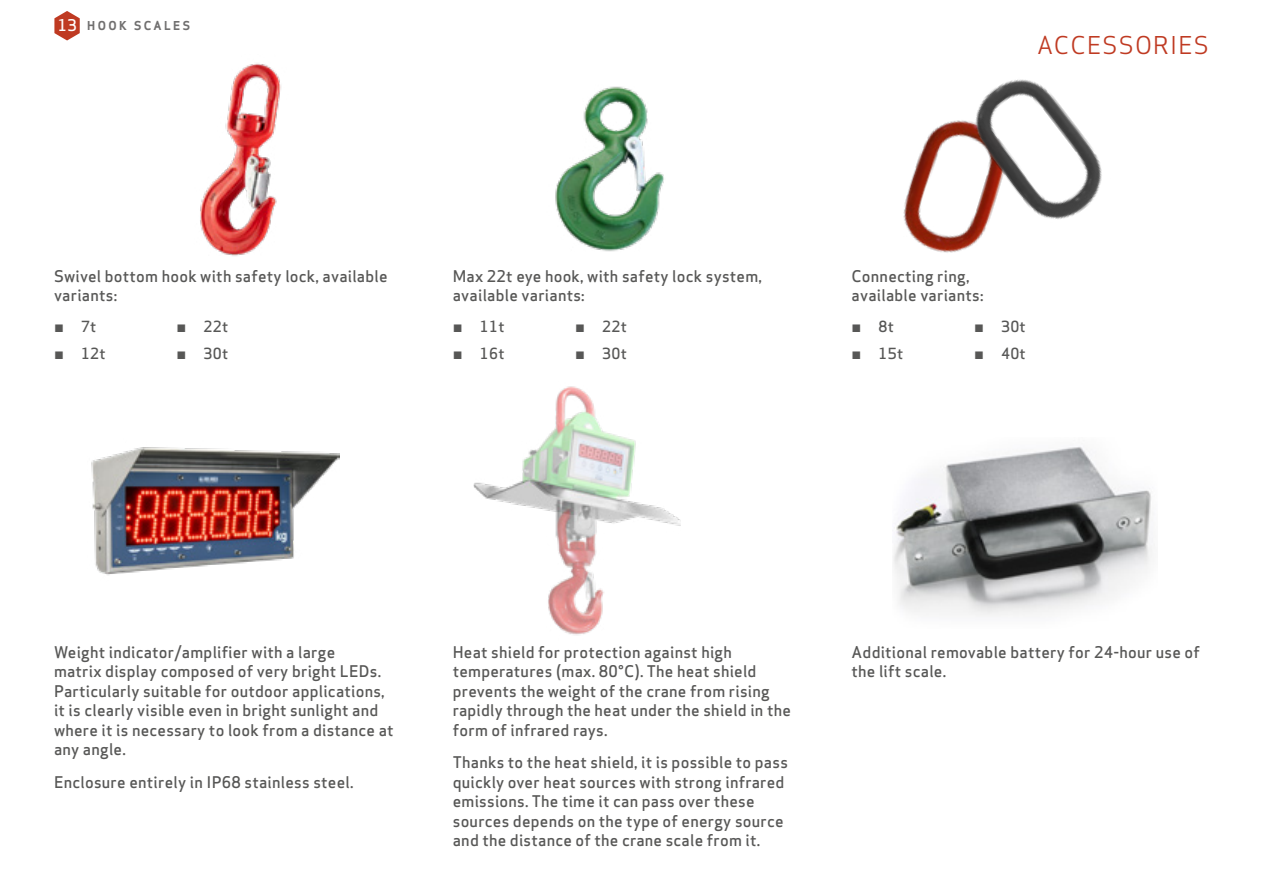
<style>
.page{position:relative;width:1263px;height:893px;background:#fff}
.page>*{position:absolute;margin:0;border:0;box-sizing:border-box;transform-origin:0 0}
._2_nagluwek-strona{font:24px "Apex Sans";letter-spacing:.05em;color:#bf3a22}
.t1{font:500 15.75px/19.5px "Apex Sans";letter-spacing:.015em;color:#575756}
.t2{font:500 15.75px "Apex Sans";color:#fff}
.t3{font:500 15px "Apex Sans";letter-spacing:.02em;color:#575756}
.nagluwek_kopia{font:700 12px "Apex Sans";letter-spacing:.2em;color:#706f6f}
.s1{font-weight:400}
</style>
<div class="page">
<img style="left:555px;top:86px;width:109px;height:166px">
<img style="left:200px;top:63px;width:81px;height:193px">
<img style="left:903px;top:143px;width:22px;height:103px">
<img style="left:925px;top:79px;width:177px;height:174px">
<img style="left:91px;top:447px;width:248px;height:128px">
<img style="left:473px;top:386px;width:208px;height:249px">
<img style="left:893px;top:446px;width:260px;height:170px">
<svg style="left:54px;top:11px;width:26px;height:30px"></svg>
<p class="t2" style="left:58px;top:11px;width:21px">13</p>
<p class="nagluwek_kopia" style="left:87px;top:18px;width:104px">HOOK SCALES</p>
<p class="t1" style="left:54px;top:264px;width:335px">Swivel bottom hook with safety lock, available variants:</p>
<p class="t3" style="left:54px;top:313px;width:44px"><span class="s1">¬</span> 7t</p>
<p class="t3" style="left:54px;top:340px;width:53px"><span class="s1">¬</span> 12t</p>
<p class="t3" style="left:176px;top:314px;width:53px"><span class="s1">¬</span> 22t</p>
<p class="t3" style="left:176px;top:340px;width:53px"><span class="s1">¬</span> 30t</p>
<p class="t1" style="left:453px;top:264px;width:311px">Max 22t eye hook, with safety lock system, available variants:</p>
<p class="t3" style="left:453px;top:313px;width:53px"><span class="s1">¬</span> 11t</p>
<p class="t3" style="left:453px;top:340px;width:53px"><span class="s1">¬</span> 16t</p>
<p class="t3" style="left:575px;top:314px;width:53px"><span class="s1">¬</span> 22t</p>
<p class="t3" style="left:575px;top:340px;width:53px"><span class="s1">¬</span> 30t</p>
<p class="_2_nagluwek-strona" style="left:1037px;top:26px;width:173px">ACCESSORIES</p>
<p class="t1" style="left:851px;top:264px;width:133px">Connecting ring, available variants:</p>
<p class="t3" style="left:851px;top:313px;width:44px"><span class="s1">¬</span> 8t</p>
<p class="t3" style="left:851px;top:340px;width:53px"><span class="s1">¬</span> 15t</p>
<p class="t3" style="left:974px;top:314px;width:53px"><span class="s1">¬</span> 30t</p>
<p class="t3" style="left:974px;top:340px;width:53px"><span class="s1">¬</span> 40t</p>
<p class="t1" style="left:54px;top:640px;width:341px">Weight indicator/amplifier with a large<br>matrix display composed of very bright LEDs.<br>Particularly suitable for outdoor applications, it is clearly visible even in bright sunlight and where it is necessary to look from a distance at any angle.</p>
<p class="t1" style="left:54px;top:770px;width:301px">Enclosure entirely in IP68 stainless steel.</p>
<p class="t1" style="left:453px;top:640px;width:340px">Heat shield for protection against high temperatures (max. 80°C). The heat shield prevents the weight of the crane from rising rapidly through the heat under the shield in the form of infrared rays.</p>
<p class="t1" style="left:453px;top:751px;width:337px">Thanks to the heat shield, it is possible to pass quickly over heat sources with strong infrared emissions. The time it can pass over these sources depends on the type of energy source and the distance of the crane scale from it.</p>
<p class="t1" style="left:851px;top:640px;width:350px">Additional removable battery for 24-hour use of the lift scale.</p>
</div>
